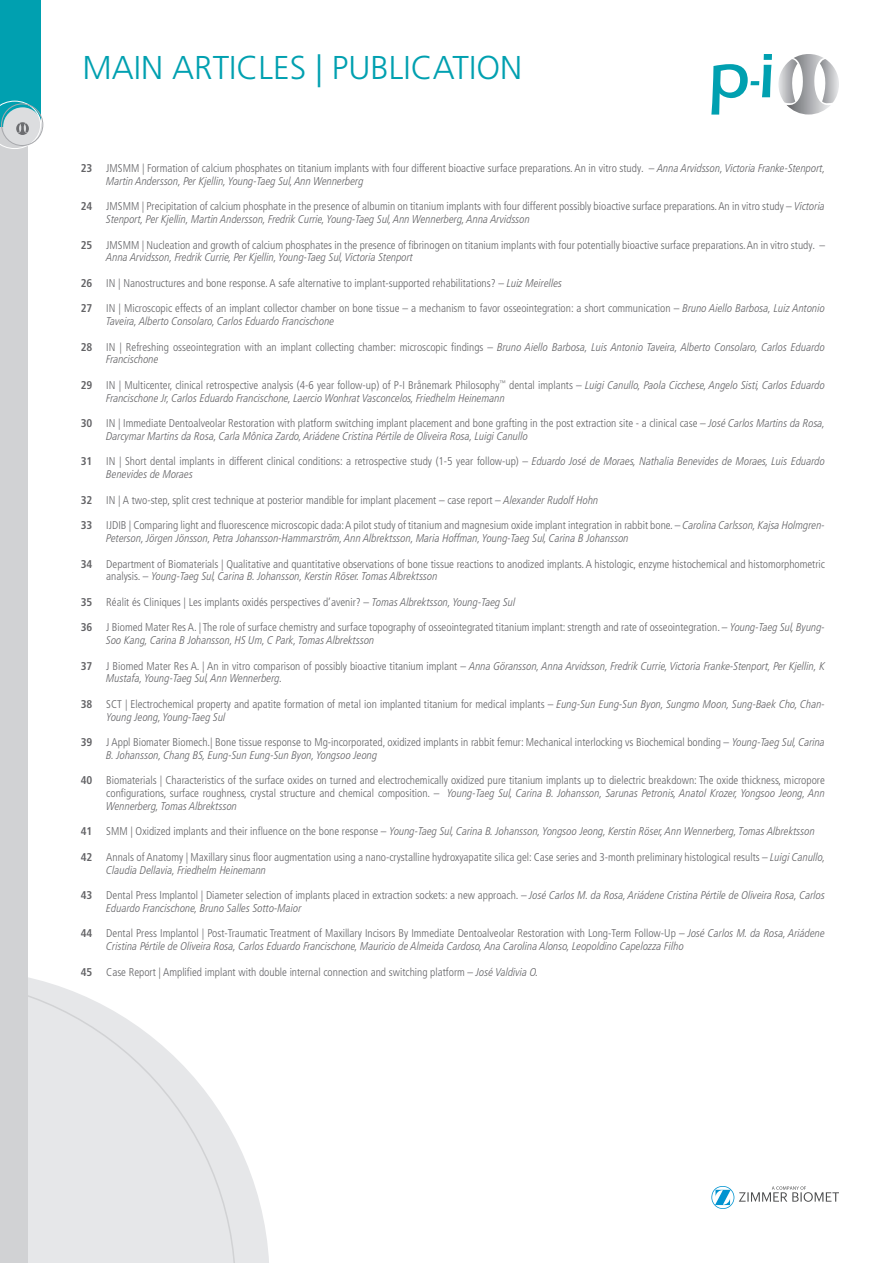
<style>
.page{position:relative;width:893px;height:1263px;background:#fff}
.page>*{position:absolute;margin:0;border:0;box-sizing:border-box;transform-origin:0 0}
.t1{font:300 33px "Frutiger LT Pro";color:#00a0b0}
.Texto{font:300 condensed 11.25px/12.8px "Frutiger LT Pro";color:#636366}
.Texto-2{font:italic 300 condensed 11.25px/12.8px "Frutiger LT Pro";color:#636366}
.s1{font-weight:700}
.s2{font-style:italic}
.s3{font-weight:700;font-style:normal}
.s4{font-style:normal}
</style>
<div class="page">
<svg style="left:27px;top:969px;width:242px;height:294px"></svg>
<svg style="left:27px;top:977px;width:209px;height:286px"></svg>
<div style="left:0;top:127px;width:27px;height:1136px;background:#d1d2d4"></div>
<div style="left:0;top:0;width:40px;height:127px;background:#00a0b0"></div>
<svg style="left:0;top:101px;width:41px;height:48px"></svg>
<div style="left:1px;top:104px;width:42px;height:42px;border:1px solid #a8a9ad;border-radius:50%"></div>
<svg style="left:711px;top:54px;width:61px;height:61px"></svg>
<svg style="left:778px;top:54px;width:61px;height:61px"></svg>
<svg style="left:711px;top:1186px;width:128px;height:23px"></svg>
<h1 class="t1" style="left:82px;top:48px;width:441px">MAIN ARTICLES | PUBLICATION</h1>
<p class="Texto" style="left:106px;top:162px;width:720px;text-indent:-26px"><span class="s1">23</span> JMSMM | Formation of calcium phosphates on titanium implants with four different bioactive surface preparations. An in vitro study. – <span class="s2">Anna Arvidsson, Victoria Franke-Stenport,<br>Martin Andersson, Per Kjellin, Young-Taeg Sul, Ann Wennerberg</span></p>
<p class="Texto" style="left:106px;top:200px;width:720px;text-indent:-26px"><span class="s1">24</span> JMSMM | Precipitation of calcium phosphate in the presence of albumin on titanium implants with four different possibly bioactive surface preparations. An in vitro study – <span class="s2">Victoria<br>Stenport, Per Kjellin, Martin Andersson, Fredrik Currie, Young-Taeg Sul, Ann Wennerberg, Anna Arvidsson</span></p>
<p class="Texto" style="left:106px;top:239px;width:720px;text-indent:-26px"><span class="s1">25</span> JMSMM | Nucleation and growth of calcium phosphates in the presence of fibrinogen on titanium implants with four potentially bioactive surface preparations. An in vitro study. –<br><span class="s2">Anna Arvidsson, Fredrik Currie, Per Kjellin, Young-Taeg Sul, Victoria Stenport</span></p>
<p class="Texto" style="left:81px;top:277px;width:483px"><span class="s1">26</span> IN | Nanostructures and bone response. A safe alternative to implant-supported rehabilitations? – <span class="s2">Luiz Meirelles</span></p>
<p class="Texto" style="left:106px;top:302px;width:720px;text-indent:-26px"><span class="s1">27</span> IN | Microscopic effects of an implant collector chamber on bone tissue – a mechanism to favor osseointegration: a short communication – <span class="s2">Bruno Aiello Barbosa, Luiz Antonio<br>Taveira, Alberto Consolaro, Carlos Eduardo Francischone</span></p>
<p class="Texto" style="left:106px;top:341px;width:720px;text-indent:-26px"><span class="s1">28</span> IN | Refreshing osseointegration with an implant collecting chamber: microscopic findings – <span class="s2">Bruno Aiello Barbosa, Luis Antonio Taveira, Alberto Consolaro, Carlos Eduardo<br>Francischone</span></p>
<p class="Texto-2" style="left:106px;top:379px;width:720px;text-indent:-26px"><span class="s3">29</span> <span class="s4">IN | Multicenter, clinical retrospective analysis (4-6 year follow-up) of P-I Brånemark Philosophy</span><sup>™</sup> <span class="s4">dental implants –</span> Luigi Canullo, Paola Cicchese, Angelo Sisti, Carlos Eduardo<br>Francischone Jr, Carlos Eduardo Francischone, Laercio Wonhrat Vasconcelos, Friedhelm Heinemann</p>
<p class="Texto" style="left:106px;top:417px;width:720px;text-indent:-26px"><span class="s1">30</span> IN | Immediate Dentoalveolar Restoration with platform switching implant placement and bone grafting in the post extraction site - a clinical case – <span class="s2">José Carlos Martins da Rosa,<br>Darcymar Martins da Rosa, Carla Mônica Zardo, Ariádene Cristina Pértile de Oliveira Rosa, Luigi Canullo</span></p>
<p class="Texto" style="left:106px;top:455px;width:720px;text-indent:-26px"><span class="s1">31</span> IN | Short dental implants in different clinical conditions: a retrospective study (1-5 year follow-up) – <span class="s2">Eduardo José de Moraes, Nathalia Benevides de Moraes, Luis Eduardo<br>Benevides de Moraes</span></p>
<p class="Texto" style="left:81px;top:494px;width:519px"><span class="s1">32</span> IN | A two-step, split crest technique at posterior mandible for implant placement – case report – <span class="s2">Alexander Rudolf Hohn</span></p>
<p class="Texto-2" style="left:106px;top:519px;width:720px;text-indent:-26px"><span class="s3">33</span> <span class="s4">IJDIB | Comparing light and fluorescence microscopic dada: A pilot study of titanium and magnesium oxide implant integration in rabbit bone. –</span> Carolina Carlsson, Kajsa Holmgren-<br>Peterson, Jörgen Jönsson, Petra Johansson-Hammarström, Ann Albrektsson, Maria Hoffman, Young-Taeg Sul, Carina B Johansson</p>
<p class="Texto" style="left:106px;top:557px;width:720px;text-indent:-26px"><span class="s1">34</span> Department of Biomaterials | Qualitative and quantitative observations of bone tissue reactions to anodized implants. A histologic, enzyme histochemical and histomorphometric analysis. – <span class="s2">Young-Taeg Sul, Carina B. Johansson, Kerstin Röser. Tomas Albrektsson</span></p>
<p class="Texto" style="left:81px;top:596px;width:436px"><span class="s1">35</span> Réalit és Cliniques | Les implants oxidés perspectives d’avenir? – <span class="s2">Tomas Albrektsson, Young-Taeg Sul</span></p>
<p class="Texto" style="left:106px;top:621px;width:720px;text-indent:-26px"><span class="s1">36</span> J Biomed Mater Res A. | The role of surface chemistry and surface topography of osseointegrated titanium implant: strength and rate of osseointegration. – <span class="s2">Young-Taeg Sul, Byung-<br>Soo Kang, Carina B Johansson, HS Um, C Park, Tomas Albrektsson</span></p>
<p class="Texto-2" style="left:106px;top:659px;width:720px;text-indent:-26px"><span class="s3">37</span> <span class="s4">J Biomed Mater Res A. | An in vitro comparison of possibly bioactive titanium implant –</span> Anna Göransson, Anna Arvidsson, Fredrik Currie, Victoria Franke-Stenport, Per Kjellin, K<br>Mustafa, Young-Taeg Sul, Ann Wennerberg.</p>
<p class="Texto" style="left:106px;top:698px;width:720px;text-indent:-26px"><span class="s1">38</span> SCT | Electrochemical property and apatite formation of metal ion implanted titanium for medical implants – <span class="s2">Eung-Sun Eung-Sun Byon, Sungmo Moon, Sung-Baek Cho, Chan-<br>Young Jeong, Young-Taeg Sul</span></p>
<p class="Texto" style="left:106px;top:736px;width:720px;text-indent:-26px"><span class="s1">39</span> J Appl Biomater Biomech.| Bone tissue response to Mg-incorporated, oxidized implants in rabbit femur: Mechanical interlocking vs Biochemical bonding – <span class="s2">Young-Taeg Sul, Carina<br>B. Johansson, Chang BS, Eung-Sun Eung-Sun Byon, Yongsoo Jeong</span></p>
<p class="Texto" style="left:106px;top:774px;width:720px;text-align:justify;text-indent:-26px"><span class="s1">40</span> Biomaterials | Characteristics of the surface oxides on turned and electrochemically oxidized pure titanium implants up to dielectric breakdown: The oxide thickness, micropore configurations, surface roughness, crystal structure and chemical composition. – <span class="s2">Young-Taeg Sul, Carina B. Johansson, Sarunas Petronis, Anatol Krozer, Yongsoo Jeong, Ann Wennerberg, Tomas Albrektsson</span></p>
<p class="Texto-2" style="left:81px;top:825px;width:736px"><span class="s3">41</span> <span class="s4">SMM | Oxidized implants and their influence on the bone response –</span> Young-Taeg Sul, Carina B. Johansson, Yongsoo Jeong, Kerstin Röser, Ann Wennerberg, Tomas Albrektsson</p>
<p class="Texto" style="left:106px;top:851px;width:721px;text-indent:-26px"><span class="s1">42</span> Annals of Anatomy | Maxillary sinus floor augmentation using a nano-crystalline hydroxyapatite silica gel: Case series and 3-month preliminary histological results – <span class="s2">Luigi Canullo,<br>Claudia Dellavia, Friedhelm Heinemann</span></p>
<p class="Texto-2" style="left:106px;top:889px;width:720px;text-indent:-26px"><span class="s3">43</span> <span class="s4">Dental Press Implantol | Diameter selection of implants placed in extraction sockets: a new approach. –</span> José Carlos M. da Rosa, Ariádene Cristina Pértile de Oliveira Rosa, Carlos<br>Eduardo Francischone, Bruno Salles Sotto-Maior</p>
<p class="Texto-2" style="left:106px;top:927px;width:720px;text-indent:-26px"><span class="s3">44</span> <span class="s4">Dental Press Implantol | Post-Traumatic Treatment of Maxillary Incisors By Immediate Dentoalveolar Restoration with Long-Term Follow-Up –</span> José Carlos M. da Rosa, Ariádene<br>Cristina Pértile de Oliveira Rosa, Carlos Eduardo Francischone, Mauricio de Almeida Cardoso, Ana Carolina Alonso, Leopoldino Capelozza Filho</p>
<p class="Texto" style="left:81px;top:965px;width:459px"><span class="s1">45</span> Case Report | Amplified implant with double internal connection and switching platform – <span class="s2">José Valdivia O.</span></p>
</div>
